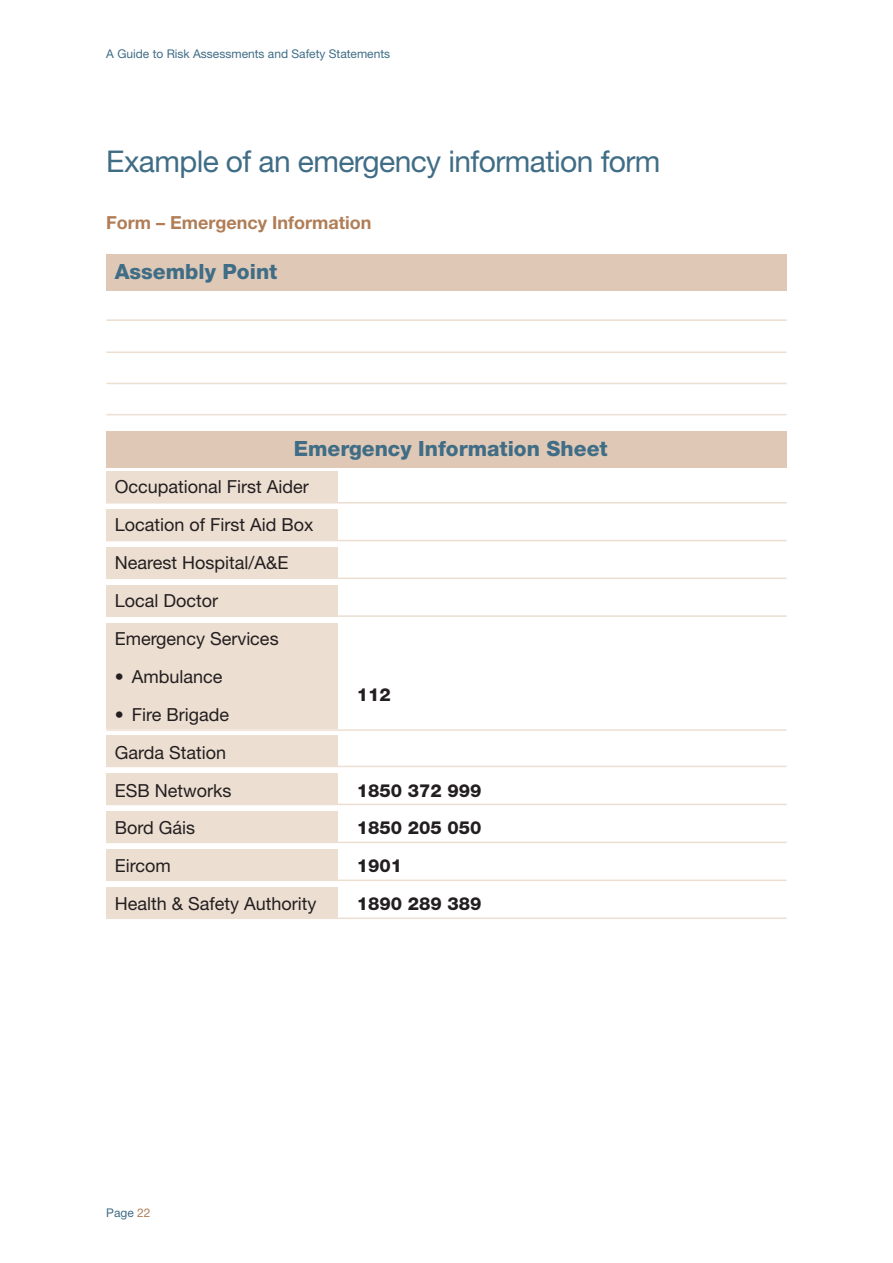
<style>
.page{position:relative;width:893px;height:1263px;background:#fff}
.page>*{position:absolute;margin:0;border:0;box-sizing:border-box;transform-origin:0 0}
.t1{font:30px "Helvetica Neue";letter-spacing:-.02em;color:#406d86}
.t2{font:800 21px "Helvetica Neue";color:#406d86}
.t3{font:18px/37.8px "Helvetica Neue";color:#231f20}
.t4{font:800 18px "Helvetica Neue";color:#231f20}
.t5{font:700 18px "Helvetica Neue";color:#b07d56}
.t6{font:12px "Helvetica Neue";color:#406d86}
.s1{color:#b07d56}
</style>
<div class="page">
<div style="left:106px;top:472px;width:231px;height:31px;background:#ecded1"></div>
<hr style="left:106px;top:502px;width:681px;height:1px;background:#ecded1">
<hr style="left:106px;top:319px;width:681px;height:2px;background:#ecded1">
<hr style="left:106px;top:351px;width:681px;height:2px;background:#ecded1">
<hr style="left:106px;top:383px;width:681px;height:1px;background:#ecded1">
<hr style="left:106px;top:414px;width:681px;height:1px;background:#ecded1">
<div style="left:106px;top:509px;width:231px;height:32px;background:#ecded1"></div>
<hr style="left:106px;top:540px;width:681px;height:1px;background:#ecded1">
<div style="left:106px;top:547px;width:231px;height:31px;background:#ecded1"></div>
<hr style="left:106px;top:578px;width:681px;height:1px;background:#ecded1">
<div style="left:106px;top:585px;width:231px;height:31px;background:#ecded1"></div>
<hr style="left:106px;top:615px;width:681px;height:2px;background:#ecded1">
<div style="left:106px;top:735px;width:231px;height:31px;background:#ecded1"></div>
<hr style="left:106px;top:766px;width:681px;height:1px;background:#ecded1">
<div style="left:106px;top:773px;width:231px;height:31px;background:#ecded1"></div>
<hr style="left:106px;top:804px;width:681px;height:1px;background:#ecded1">
<div style="left:106px;top:811px;width:231px;height:31px;background:#ecded1"></div>
<hr style="left:106px;top:842px;width:681px;height:1px;background:#ecded1">
<div style="left:106px;top:849px;width:231px;height:31px;background:#ecded1"></div>
<hr style="left:106px;top:879px;width:681px;height:2px;background:#ecded1">
<div style="left:106px;top:887px;width:231px;height:31px;background:#ecded1"></div>
<hr style="left:106px;top:917px;width:681px;height:2px;background:#ecded1">
<div style="left:106px;top:623px;width:231px;height:105px;background:#ecded1"></div>
<hr style="left:106px;top:729px;width:681px;height:2px;background:#ecded1">
<div style="left:106px;top:254px;width:681px;height:36px;background:#dfc8b6"></div>
<div style="left:106px;top:431px;width:681px;height:36px;background:#dfc8b6"></div>
<p class="t6" style="left:106px;top:46px;width:285px">A Guide to Risk Assessments and Safety Statements</p>
<h1 class="t1" style="left:106px;top:144px;width:556px">Example of an emergency information form</h1>
<p class="t5" style="left:106px;top:211px;width:267px">Form – Emergency Information</p>
<p class="t2" style="left:115px;top:259px;width:164px">Assembly Point</p>
<p class="t2" style="left:294px;top:436px;width:315px">Emergency Information Sheet</p>
<p class="t3" style="left:115px;top:468px;width:200px">Occupational First Aider<br>Location of First Aid Box<br>Nearest Hospital/A&amp;E<br>Local Doctor<br>Emergency Services</p>
<p class="t3" style="left:115px;top:657px;width:109px">• Ambulance</p>
<p class="t3" style="left:115px;top:695px;width:116px">• Fire Brigade</p>
<p class="t4" style="left:357px;top:684px;width:36px">112</p>
<p class="t3" style="left:115px;top:733px;width:118px">Garda Station<br>ESB Networks</p>
<p class="t4" style="left:357px;top:779px;width:126px">1850 372 999</p>
<p class="t3" style="left:115px;top:809px;width:82px">Bord Gáis</p>
<p class="t4" style="left:357px;top:817px;width:126px">1850 205 050</p>
<p class="t3" style="left:115px;top:847px;width:58px">Eircom</p>
<p class="t4" style="left:357px;top:855px;width:47px">1901</p>
<p class="t3" style="left:115px;top:884px;width:203px">Health &amp; Safety Authority</p>
<p class="t4" style="left:357px;top:893px;width:126px">1890 289 389</p>
<p class="t6" style="left:106px;top:1206px;width:46px">Page <span class="s1">22</span></p>
</div>
